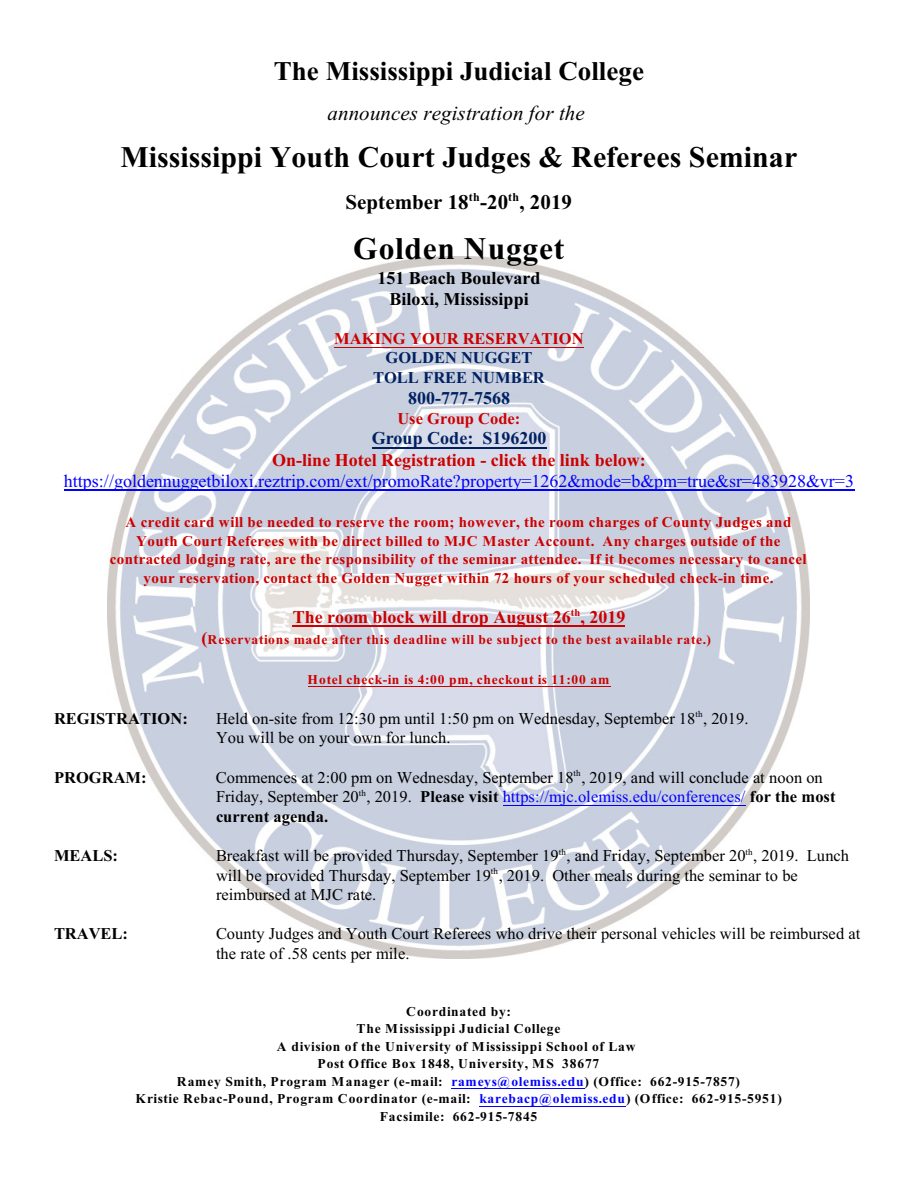
<style>
.page{position:relative;width:918px;height:1188px;background:#fff}
.page>*{position:absolute;margin:0;border:0;box-sizing:border-box;transform-origin:0 0}
.t1{font:700 31.5px "Times New Roman";letter-spacing:.025em;color:#000}
.t2{font:700 30px "Times New Roman";color:#000}
.t3{font:700 27px "Times New Roman";color:#000}
.t4{font:italic 21px "Times New Roman";color:#000}
.t5{font:700 21px "Times New Roman";color:#000}
.t6{font:18px "Times New Roman";color:#00f}
.t7{font:700 18px "Times New Roman";color:#c00}
.t8{font:700 18px/21.3px "Times New Roman";color:#000;text-align:center}
.t9{font:700 18px "Times New Roman";color:#002161}
.t10{font:16.5px/19.5px "Times New Roman";color:#000}
.t11{font:16.5px "Times New Roman";color:#00f}
.t12{font:700 16.5px "Times New Roman";color:#000}
.t13{font:700 16.5px "Times New Roman";color:#c00}
.t14{font:700 16.5px/19.5px "Times New Roman";color:#002161;text-align:center}
.t15{font:700 15px/18.6px "Times New Roman";letter-spacing:.025em;color:#c00;text-align:center}
.t16{font:700 13.5px/17.4px "Times New Roman";letter-spacing:.055em;color:#000;text-align:center}
.t17{font:700 13.5px "Times New Roman";letter-spacing:.05em;color:#c00}
.t18{font:700 12px "Times New Roman";color:#000}
.t19{font:700 10.5px "Times New Roman";color:#c00}
.t20{font:9px "Times New Roman";letter-spacing:.015em;color:#000}
.s1{font-size:18px}
.s2{color:#000}
.s3{font-weight:700;color:#000}
.s4{color:#00f}
</style>
<div class="page">
<img style="left:108px;top:257px;width:702px;height:702px">
<hr style="left:334px;top:347px;width:250px;height:1px;background:#c00">
<hr style="left:372px;top:447px;width:174px;height:1px;background:#002161">
<hr style="left:64px;top:489px;width:790px;height:1px;background:#00f">
<hr style="left:293px;top:626px;width:278px;height:1px;background:#c00">
<hr style="left:580px;top:626px;width:46px;height:1px;background:#c00">
<hr style="left:308px;top:686px;width:303px;height:1px;background:#c00">
<hr style="left:503px;top:805px;width:243px;height:1px;background:#00f">
<hr style="left:451px;top:1088px;width:134px;height:1px;background:#00f">
<hr style="left:480px;top:1106px;width:146px;height:1px;background:#00f">
<h3 class="t3" style="left:274px;top:61px;width:372px">The Mississippi Judicial College</h3>
<p class="t4" style="left:328px;top:105px;width:259px">announces registration for the</p>
<h2 class="t2" style="left:120px;top:147px;width:679px">Mississippi Youth Court Judges &amp; Referees Seminar</h2>
<p class="t5" style="left:346px;top:195px;width:228px">September 18 -20 , 2019</p>
<p class="t18" style="left:469px;top:193px;width:12px">th</p>
<p class="t18" style="left:508px;top:193px;width:12px">th</p>
<h1 class="t1" style="left:353px;top:238px;width:213px">Golden Nugget</h1>
<p class="t8" style="left:377px;top:269px;width:165px">151 Beach Boulevard<br>Biloxi, Mississippi</p>
<p class="t13" style="left:334px;top:333px;width:251px">MAKING YOUR RESERVATION</p>
<p class="t14" style="left:373px;top:350px;width:173px">GOLDEN NUGGET<br>TOLL FREE NUMBER</p>
<p class="t9" style="left:408px;top:392px;width:103px">800-777-7568</p>
<p class="t13" style="left:397px;top:412px;width:124px">Use Group Code:</p>
<p class="t9" style="left:372px;top:432px;width:176px">Group Code: S196200</p>
<p class="t7" style="left:272px;top:453px;width:375px">On-line Hotel Registration - click the link below:</p>
<p class="t6" style="left:64px;top:474px;width:792px">https://goldennuggetbiloxi.reztrip.com/ext/promoRate?property=1262&amp;mode=b&amp;pm=true&amp;sr=483928&amp;vr=3</p>
<p class="t15" style="left:110px;top:514px;width:698px">A credit card will be needed to reserve the room; however, the room charges of County Judges and Youth Court Referees with be direct billed to MJC Master Account. Any charges outside of the contracted lodging rate, are the responsibility of the seminar attendee. If it becomes necessary to cancel your reservation, contact the Golden Nugget within 72 hours of your scheduled check-in time.</p>
<p class="t7" style="left:293px;top:611px;width:334px">The room block will drop August 26 , 2019</p>
<p class="t19" style="left:571px;top:609px;width:11px">th</p>
<p class="t17" style="left:202px;top:635px;width:511px"><span class="s1">(</span>Reservations made after this deadline will be subject to the best available rate.)</p>
<p class="t17" style="left:308px;top:675px;width:303px">Hotel check-in is 4:00 pm, checkout is 11:00 am</p>
<p class="t20" style="left:696px;top:711px;width:9px">th</p>
<p class="t12" style="left:54px;top:713px;width:135px">REGISTRATION:</p>
<p class="t10" style="left:216px;top:710px;width:534px">Held on-site from 12:30 pm until 1:50 pm on Wednesday, September 18 , 2019.</p>
<p class="t10" style="left:216px;top:730px;width:236px">You will be on your own for lunch.</p>
<p class="t20" style="left:574px;top:770px;width:9px">th</p>
<p class="t11" style="left:216px;top:791px;width:621px"><span class="s2">Friday, September 20 , 2019.</span> <span class="s3">Please visit</span> https://mjc.olemiss.edu/conferences/ <span class="s3">for the most</span></p>
<p class="t12" style="left:54px;top:771px;width:94px">PROGRAM:</p>
<p class="t10" style="left:216px;top:769px;width:608px">Commences at 2:00 pm on Wednesday, September 18 , 2019, and will conclude at noon on</p>
<p class="t20" style="left:359px;top:790px;width:9px">th</p>
<p class="t12" style="left:216px;top:811px;width:114px">current agenda.</p>
<p class="t20" style="left:559px;top:848px;width:9px">th</p>
<p class="t20" style="left:746px;top:848px;width:9px">th</p>
<p class="t10" style="left:216px;top:867px;width:583px">will be provided Thursday, September 19 , 2019. Other meals during the seminar to be</p>
<p class="t12" style="left:54px;top:850px;width:66px">MEALS:</p>
<p class="t10" style="left:216px;top:847px;width:635px">Breakfast will be provided Thursday, September 19 , and Friday, September 20 , 2019. Lunch</p>
<p class="t20" style="left:491px;top:868px;width:9px">th</p>
<p class="t10" style="left:216px;top:886px;width:162px">reimbursed at MJC rate.</p>
<p class="t12" style="left:54px;top:928px;width:76px">TRAVEL:</p>
<p class="t10" style="left:216px;top:926px;width:646px">County Judges and Youth Court Referees who drive their personal vehicles will be reimbursed at the rate of .58 cents per mile.</p>
<p class="t16" style="left:135px;top:1004px;width:648px">Coordinated by:<br>The Mississippi Judicial College<br>A division of the University of Mississippi School of Law<br>Post Office Box 1848, University, MS 38677<br>Ramey Smith, Program Manager (e-mail: <span class="s4">rameys@olemiss.edu</span>) (Office: 662-915-7857)<br>Kristie Rebac-Pound, Program Coordinator (e-mail: <span class="s4">karebacp@olemiss.edu</span>) (Office: 662-915-5951)<br>Facsimile: 662-915-7845</p>
</div>
